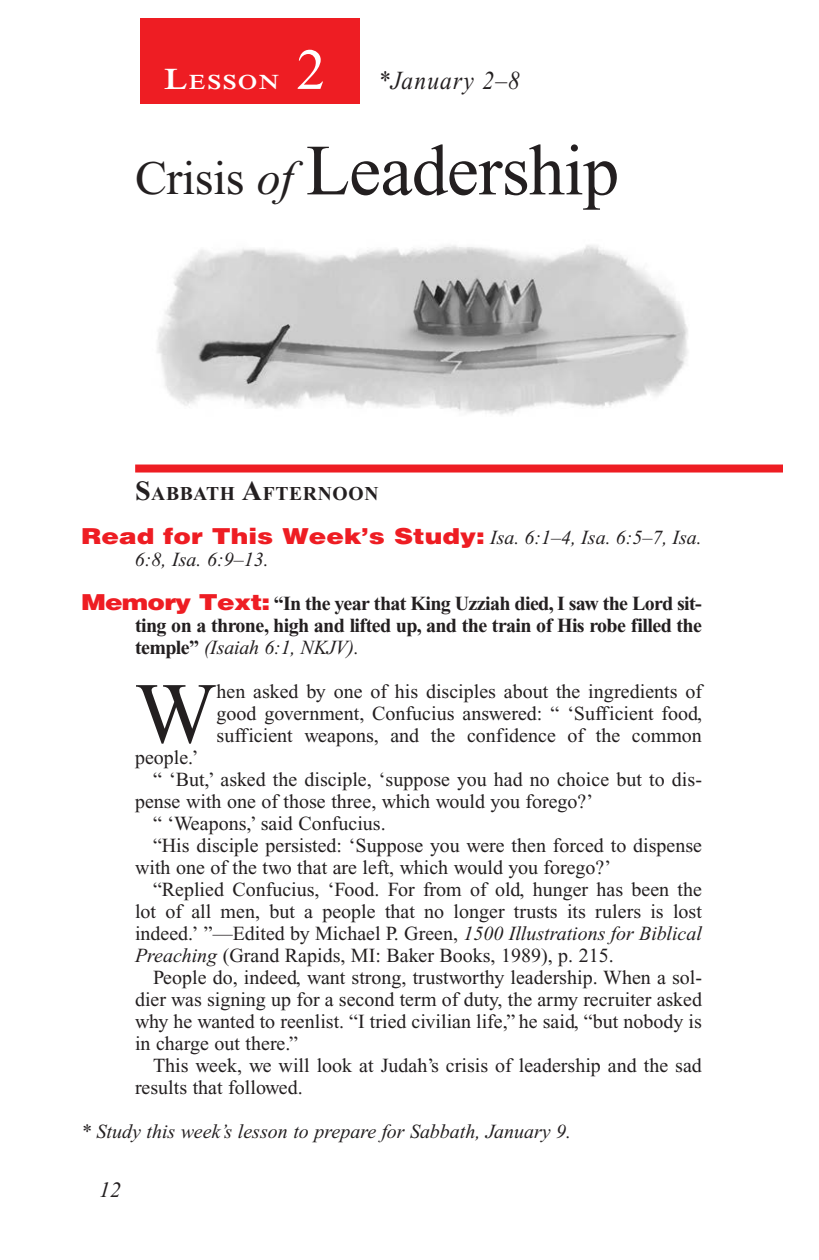
<style>
.page{position:relative;width:819px;height:1260px;background:#fff}
.page>*{position:absolute;margin:0;border:0;box-sizing:border-box;transform-origin:0 0}
.Body_Drop_Cap{font:86.4px "Times New Roman PS Std";color:#231f20}
.Lesson_Head_SA{font:72px "Times New Roman PS Std";color:#231f20}
.Lesson_Number{font:58px "Times New Roman PS Std";color:#fff}
.Lesson_Dates{font:italic 26px "Times New Roman PS Std";letter-spacing:.05em;color:#231f20;scale:.9 1}
.t1{font:italic 22px "Times New Roman PS Std";color:#231f20}
.Lesson_Start_Head{font:600 21px "Times NRMT Std";letter-spacing:.07em;color:#fff;scale:1.1 1}
.Body{font:20px/22px "Times New Roman PS Std";color:#231f20}
.Body_Drop_Cap-2{font:20px/22px "Times New Roman PS Std";color:#231f20;text-align:justify}
.Question{font:700 20px/22px "Times New Roman PS Std";letter-spacing:-.03em;color:#231f20;text-align:justify}
.Question-2{font:italic 20px/22px "Times New Roman PS Std";color:#231f20}
.Sabbath_Afternoon_He{font:700 19.6px "Times New Roman PS Std";letter-spacing:.035em;color:#231f20}
.s1{font-size:30px}
.s2{font-size:48px}
.s3{font-style:italic;font-size:48px}
.s4{font-size:28px}
.s5{font-family:"Helvetica LT Std";font-weight:900;font-style:normal;font-size:22px;color:#ee1d23}
.s6{font-family:"Helvetica LT Std";font-weight:900;font-size:22px;color:#ee1d23}
.s7{font-weight:400;font-style:italic}
.s8{font-style:italic}
</style>
<div class="page">
<div style="left:135px;top:465px;width:648px;height:8px;background:#ee1d23"></div>
<div style="left:140px;top:18px;width:220px;height:86px;background:#ee1d23"></div>
<img style="left:157px;top:245px;width:531px;height:170px">
<p class="Lesson_Number" style="left:296px;top:38px;width:30px">2</p>
<p class="Lesson_Start_Head" style="left:164px;top:70px;width:106px"><span class="s1">L</span>ESSON</p>
<p class="Lesson_Dates" style="left:378px;top:66px;width:159px">*January 2–8</p>
<p class="Lesson_Head_SA" style="left:135px;top:131px;width:482px"><span class="s2">Crisis</span> <span class="s3">of</span> Leadership</p>
<p class="Sabbath_Afternoon_He" style="left:135px;top:483px;width:245px"><span class="s4">S</span>ABBATH <span class="s4">A</span>FTERNOON</p>
<p class="Question-2" style="left:135px;top:527px;width:568px;text-indent:-54px"><span class="s5">Read for This Week’s Study:</span> Isa. 6:1–4, Isa. 6:5–7, Isa.<br>6:8, Isa. 6:9–13.</p>
<p class="Question" style="left:135px;top:593px;width:568px;text-indent:-54px"><span class="s6">Memory Text:</span> “In the year that King Uzziah died, I saw the Lord sit&shy;ting on a throne, high and lifted up, and the train of His robe filled the temple” <span class="s7">(Isaiah 6:1, NKJV).</span></p>
<p class="Body_Drop_Cap" style="left:135px;top:667px;width:83px">W</p>
<p class="Body_Drop_Cap-2" style="left:217px;top:681px;width:487px">hen asked by one of his disciples about the ingredients of good government, Confucius answered: “ ‘Sufficient food, sufficient weapons, and the confidence of the common</p>
<p class="Body_Drop_Cap-2" style="left:135px;top:747px;width:65px">people.’</p>
<p class="Body" style="left:135px;top:769px;width:568px;text-indent:18px">“ ‘But,’ asked the disciple, ‘suppose you had no choice but to dis&shy;pense with one of those three, which would you forego?’</p>
<p class="Body" style="left:153px;top:813px;width:234px">“ ‘Weapons,’ said Confucius.</p>
<p class="Body" style="left:135px;top:835px;width:569px;text-indent:18px">“His disciple persisted: ‘Suppose you were then forced to dispense with one of the two that are left, which would you forego?’</p>
<p class="Body" style="left:135px;top:879px;width:569px;text-align:justify;text-indent:18px">“Replied Confucius, ‘Food. For from of old, hunger has been the lot of all men, but a people that no longer trusts its rulers is lost indeed.’ ”—Edited by Michael P. Green, <span class="s8">1500 Illustrations for Biblical Preaching</span> (Grand Rapids, MI: Baker Books, 1989), p. 215.</p>
<p class="Body" style="left:135px;top:967px;width:569px;text-align:justify;text-indent:18px">People do, indeed, want strong, trustworthy leadership. When a sol&shy;dier was signing up for a second term of duty, the army recruiter asked why he wanted to reenlist. “I tried civilian life,” he said, “but nobody is in charge out there.”</p>
<p class="Body" style="left:135px;top:1055px;width:569px;text-indent:18px">This week, we will look at Judah’s crisis of leadership and the sad results that followed.</p>
<p class="Question-2" style="left:81px;top:1121px;width:492px">* Study this week’s lesson to prepare for Sabbath, January 9.</p>
<p class="t1" style="left:99px;top:1178px;width:23px">12</p>
</div>
